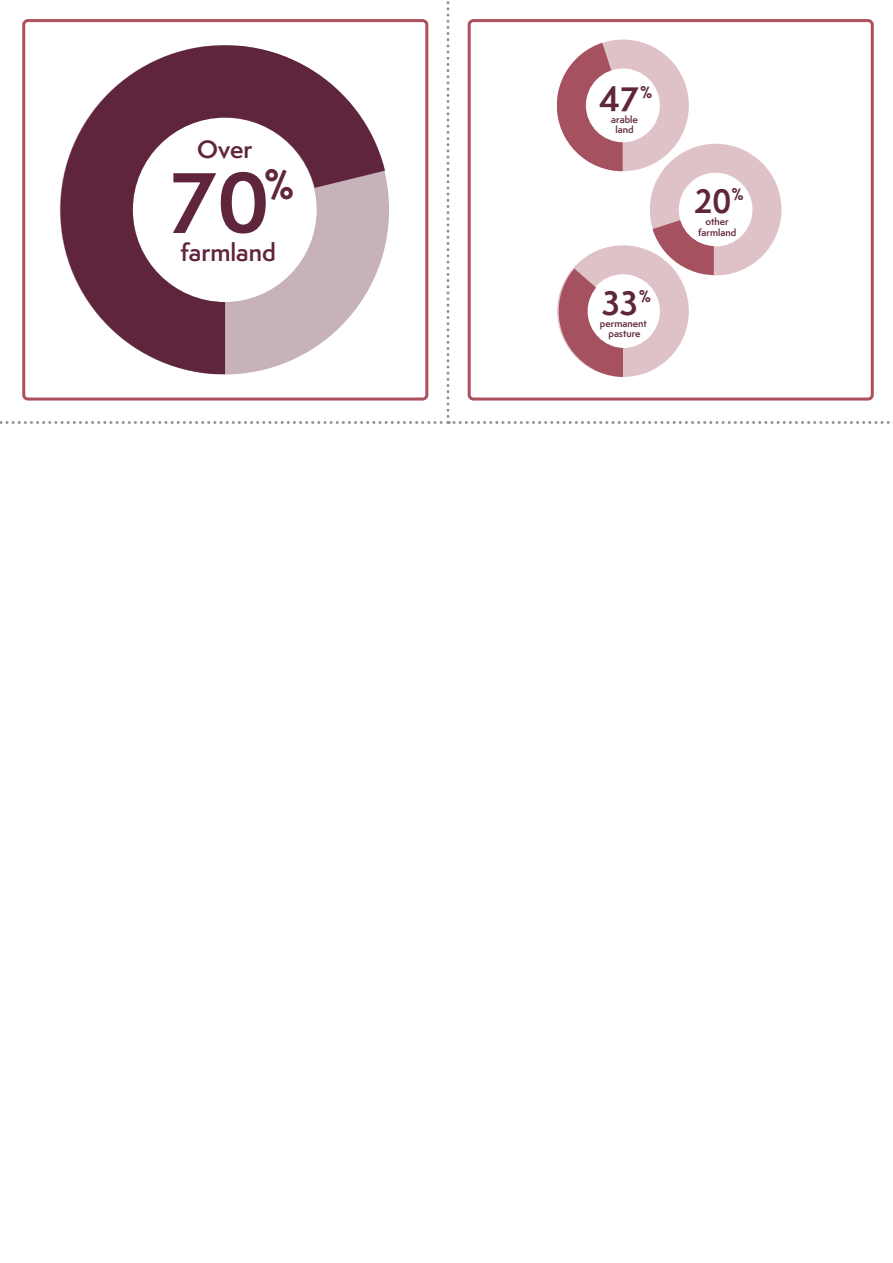
<style>
.page{position:relative;width:893px;height:1263px;background:#fff}
.page>*{position:absolute;margin:0;border:0;box-sizing:border-box;transform-origin:0 0}
.t1{font:700 79.05px "Semplicita Pro";color:#5f253d}
.t2{font:700 31.65px "Semplicita Pro";color:#5f253d}
.t3{font:700 31.65px "Semplicita Pro";color:#5f253d;scale:.9 1}
.t4{font:600 23.1px "Semplicita Pro";color:#5f253d}
.t5{font:600 9.15px/10.5px "Semplicita Pro";color:#5f253d;text-align:center}
</style>
<div class="page">
<svg style="left:0;top:1px;width:893px;height:423px"></svg>
<h3 class="t4" style="left:197px;top:132px;width:57px">Over</h3>
<h1 class="t1" style="left:170px;top:143px;width:127px">70<sup>%</sup></h1>
<h3 class="t4" style="left:180px;top:236px;width:97px">farmland</h3>
<h2 class="t2" style="left:599px;top:75px;width:55px">47<sup>%</sup></h2>
<p class="t5" style="left:611px;top:114px;width:28px">arable land</p>
<h2 class="t2" style="left:602px;top:279px;width:51px">33<sup>%</sup></h2>
<p class="t5" style="left:600px;top:318px;width:48px">permanent pasture</p>
<h2 class="t3" style="left:694px;top:178px;width:56px">20<sup>%</sup></h2>
<p class="t5" style="left:698px;top:217px;width:40px">other farmland</p>
</div>
